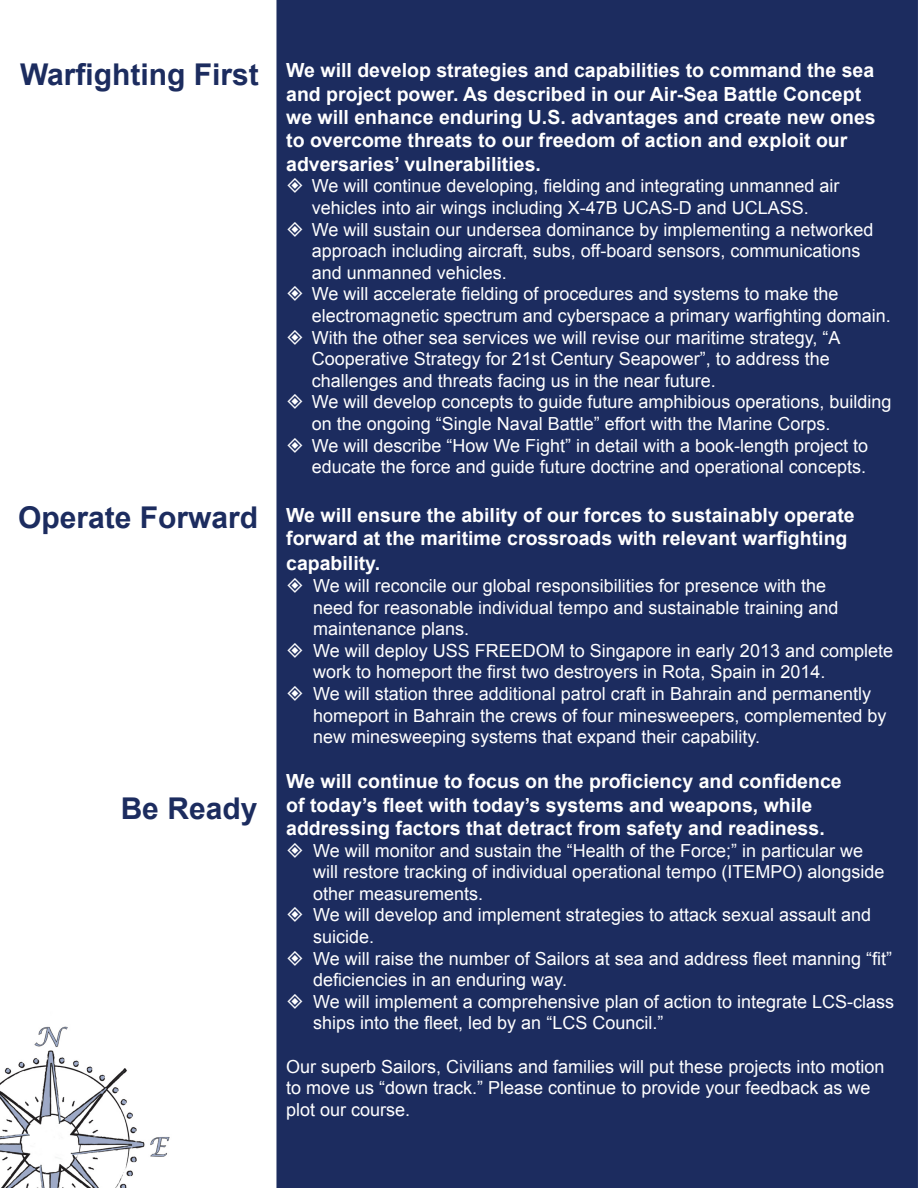
<style>
.page{position:relative;width:918px;height:1188px;background:#fff}
.page>*{position:absolute;margin:0;border:0;box-sizing:border-box;transform-origin:0 0}
.t1{font:700 30px "Arial";color:#1c2c5f}
.bullet{font:700 19.5px/23.4px "Arial";color:#fff}
.bullet-2{font:18px/21.6px "Arial";color:#fff}
</style>
<div class="page">
<div style="left:276px;top:0;width:642px;height:1188px;background:#1c2c5f"></div>
<img style="left:0;top:1026px;width:170px;height:162px">
<svg style="left:288px;top:178px;width:14px;height:15px"></svg>
<svg style="left:288px;top:222px;width:14px;height:14px"></svg>
<svg style="left:288px;top:286px;width:14px;height:15px"></svg>
<svg style="left:288px;top:330px;width:14px;height:14px"></svg>
<svg style="left:288px;top:394px;width:14px;height:15px"></svg>
<svg style="left:288px;top:438px;width:14px;height:14px"></svg>
<svg style="left:288px;top:578px;width:14px;height:15px"></svg>
<svg style="left:288px;top:643px;width:14px;height:15px"></svg>
<svg style="left:288px;top:686px;width:14px;height:15px"></svg>
<svg style="left:288px;top:843px;width:14px;height:14px"></svg>
<svg style="left:288px;top:907px;width:14px;height:15px"></svg>
<svg style="left:288px;top:951px;width:14px;height:14px"></svg>
<svg style="left:288px;top:994px;width:14px;height:15px"></svg>
<h1 class="t1" style="left:20px;top:55px;width:240px">Warfighting First</h1>
<h1 class="t1" style="left:18px;top:498px;width:242px">Operate Forward</h1>
<h1 class="t1" style="left:121px;top:789px;width:138px">Be Ready</h1>
<p class="bullet" style="left:286px;top:59px;width:591px">We will develop strategies and capabilities to command the sea and project power. As described in our Air-Sea Battle Concept we will enhance enduring U.S. advantages and create new ones to overcome threats to our freedom of action and exploit our adversaries’ vulnerabilities.</p>
<p class="bullet-2" style="left:312px;top:175px;width:529px">We will continue developing, fielding and integrating unmanned air vehicles into air wings including X-47B UCAS-D and UCLASS.</p>
<p class="bullet-2" style="left:312px;top:219px;width:563px">We will sustain our undersea dominance by implementing a networked approach including aircraft, subs, off-board sensors, communications and unmanned vehicles.</p>
<p class="bullet-2" style="left:312px;top:283px;width:581px">We will accelerate fielding of procedures and systems to make the electromagnetic spectrum and cyberspace a primary warfighting domain.</p>
<p class="bullet-2" style="left:312px;top:327px;width:530px">With the other sea services we will revise our maritime strategy, “A<br>Cooperative Strategy for 21st Century Seapower”, to address the challenges and threats facing us in the near future.</p>
<p class="bullet-2" style="left:312px;top:391px;width:581px">We will develop concepts to guide future amphibious operations, building on the ongoing “Single Naval Battle” effort with the Marine Corps.</p>
<p class="bullet-2" style="left:312px;top:435px;width:558px">We will describe “How We Fight” in detail with a book-length project to educate the force and guide future doctrine and operational concepts.</p>
<p class="bullet" style="left:286px;top:504px;width:570px">We will ensure the ability of our forces to sustainably operate forward at the maritime crossroads with relevant warfighting</p>
<p class="bullet" style="left:286px;top:553px;width:95px">capability.</p>
<p class="bullet-2" style="left:313px;top:575px;width:527px">We will reconcile our global responsibilities for presence with the need for reasonable individual tempo and sustainable training and maintenance plans.</p>
<p class="bullet-2" style="left:313px;top:640px;width:581px">We will deploy USS FREEDOM to Singapore in early 2013 and complete work to homeport the first two destroyers in Rota, Spain in 2014.</p>
<p class="bullet-2" style="left:313px;top:683px;width:575px">We will station three additional patrol craft in Bahrain and permanently homeport in Bahrain the crews of four minesweepers, complemented by new minesweeping systems that expand their capability.</p>
<p class="bullet" style="left:286px;top:770px;width:557px">We will continue to focus on the proficiency and confidence of today’s fleet with today’s systems and weapons, while addressing factors that detract from safety and readiness.</p>
<p class="bullet-2" style="left:313px;top:840px;width:573px">We will monitor and sustain the “Health of the Force;” in particular we will restore tracking of individual operational tempo (ITEMPO) alongside other measurements.</p>
<p class="bullet-2" style="left:313px;top:904px;width:559px">We will develop and implement strategies to attack sexual assault and suicide.</p>
<p class="bullet-2" style="left:313px;top:948px;width:580px">We will raise the number of Sailors at sea and address fleet manning “fit” deficiencies in an enduring way.</p>
<p class="bullet-2" style="left:313px;top:991px;width:582px">We will implement a comprehensive plan of action to integrate LCS-class ships into the fleet, led by an “LCS Council.”</p>
<p class="bullet-2" style="left:286px;top:1056px;width:600px">Our superb Sailors, Civilians and families will put these projects into motion to move us “down track.” Please continue to provide your feedback as we plot our course.</p>
</div>
